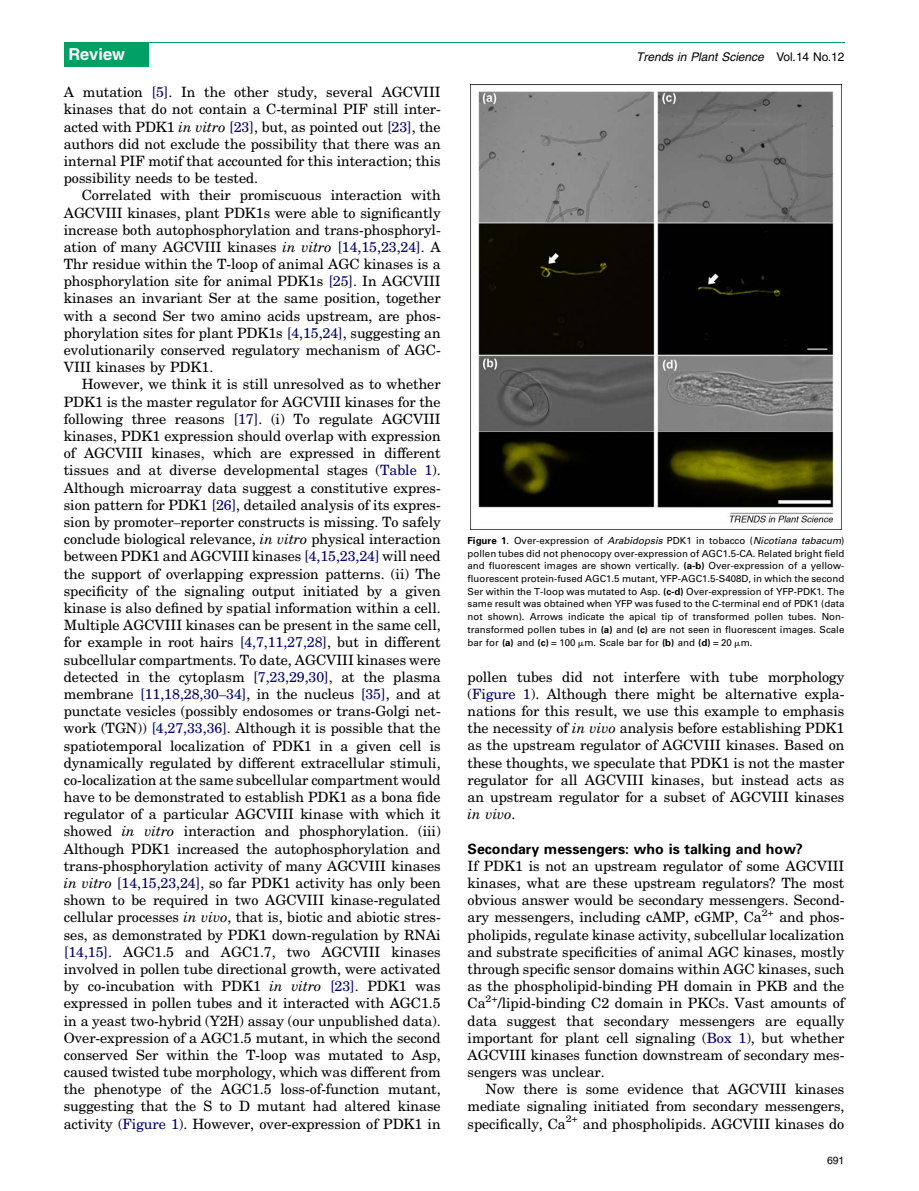
<style>
.page{position:relative;width:919px;height:1191px;background:#fff}
.page>*{position:absolute;margin:0;border:0;box-sizing:border-box;transform-origin:0 0}
.t1{font:16.5px "Adv P6 EC5";color:#fff}
.t2{font:14.25px/17.2px "Adv TT4 e 89 fb 21";color:#000;text-align:justify}
.t3{font:14.25px "Adv P8 CAA";color:#000}
.t4{font:14.25px "Adv T Tcb 1 ba 73 f.I";color:#000}
.t5{font:12px "Adv P6 ECA";color:#000}
.t6{font:10.5px "Adv P6 EC0";color:#000}
.t7{font:9.75px/12.8px "Adv PAC3 D";color:#000;text-align:justify}
.s1{font-family:"Adv P6 EC0"}
.s2{color:#006}
.s3{font-family:"Adv T Tcb 1 ba 73 f.I"}
.s4{font-family:"Adv P41153 C"}
.s5{font-family:"Adv P41153 C";color:#006}
.s6{font-family:"Adv P8 CAA"}
.s7{font-family:"Adv PAC3 E"}
.s8{font-family:"Adv P7 DA6"}
.s9{font-family:"Adv TT4 e 89 fb 21"}
</style>
<div class="page">
<img style="left:470px;top:84px;width:371px;height:445px">
<hr style="left:64px;top:42px;width:780px;height:1px;background:#009f64">
<div style="left:64px;top:43px;width:84px;height:24px;background:#009f64"></div>
<p class="t1" style="left:68px;top:48px;width:58px">Review</p>
<p class="t5" style="left:636px;top:52px;width:210px">Trends in Plant Science <span class="s1">Vol.14 No.12</span></p>
<p class="t2" style="left:64px;top:85px;width:378px">A mutation <span class="s2">[5]</span>. In the other study, several AGCVIII kinases that do not contain a C-terminal PIF still inter&shy;acted with PDK1 <span class="s3">in vitro</span> <span class="s2">[23]</span>, but, as pointed out <span class="s2">[23]</span>, the authors did not exclude the possibility that there was an internal PIF motif that accounted for this interaction; this possibility needs to be tested.</p>
<p class="t2" style="left:64px;top:188px;width:378px;text-indent:18px">Correlated with their promiscuous interaction with AGCVIII kinases, plant PDK1s were able to significantly increase both autophosphorylation and trans-phosphoryl&shy;ation of many AGCVIII kinases <span class="s3">in vitro</span> <span class="s2">[14,15,23,24]</span>. A Thr residue within the T-loop of animal AGC kinases is a phosphorylation site for animal PDK1s <span class="s2">[25]</span>. In AGCVIII kinases an invariant Ser at the same position, together with a second Ser two amino acids upstream, are phos&shy;phorylation sites for plant PDK1s <span class="s2">[4,15,24]</span>, suggesting an evolutionarily conserved regulatory mechanism of AGC-VIII kinases by PDK1.</p>
<p class="t2" style="left:64px;top:377px;width:378px;text-indent:18px">However, we think it is still unresolved as to whether PDK1 is the master regulator for AGCVIII kinases for the following three reasons <span class="s2">[17]</span>. (i) To regulate AGCVIII kinases, PDK1 expression should overlap with expression of AGCVIII kinases, which are expressed in different tissues and at diverse developmental stages (<span class="s2">Table 1</span>).<br>Although microarray data suggest a constitutive expres&shy;sion pattern for PDK1 <span class="s2">[26]</span>, detailed analysis of its expres&shy;sion by promoter<span class="s4">–</span>reporter constructs is missing. To safely conclude biological relevance, <span class="s3">in vitro</span> physical interaction between PDK1 and AGCVIII kinases <span class="s2">[4,15,23,24]</span> will need the support of overlapping expression patterns. (ii) The specificity of the signaling output initiated by a given kinase is also defined by spatial information within a cell.<br>Multiple AGCVIII kinases can be present in the same cell, for example in root hairs <span class="s2">[4,7,11,27,28]</span>, but in different subcellular compartments. To date, AGCVIII kinases were detected in the cytoplasm <span class="s2">[7,23,29,30]</span>, at the plasma membrane <span class="s2">[11,18,28,30</span><span class="s5">–</span><span class="s2">34]</span>, in the nucleus <span class="s2">[35]</span>, and at punctate vesicles (possibly endosomes or trans-Golgi net&shy;work (TGN)) <span class="s2">[4,27,33,36]</span>. Although it is possible that the spatiotemporal localization of PDK1 in a given cell is dynamically regulated by different extracellular stimuli, co-localization at the same subcellular compartment would have to be demonstrated to establish PDK1 as a bona fide regulator of a particular AGCVIII kinase with which it showed <span class="s3">in vitro</span> interaction and phosphorylation. (iii)<br>Although PDK1 increased the autophosphorylation and trans-phosphorylation activity of many AGCVIII kinases <span class="s3">in vitro</span> <span class="s2">[14,15,23,24]</span>, so far PDK1 activity has only been shown to be required in two AGCVIII kinase-regulated cellular processes <span class="s3">in vivo</span>, that is, biotic and abiotic stres&shy;ses, as demonstrated by PDK1 down-regulation by RNAi <span class="s2">[14,15]</span>. AGC1.5 and AGC1.7, two AGCVIII kinases involved in pollen tube directional growth, were activated by co-incubation with PDK1 <span class="s3">in vitro</span> <span class="s2">[23]</span>. PDK1 was expressed in pollen tubes and it interacted with AGC1.5 in a yeast two-hybrid (Y2H) assay (our unpublished data).<br>Over-expression of a AGC1.5 mutant, in which the second conserved Ser within the T-loop was mutated to Asp, caused twisted tube morphology, which was different from the phenotype of the AGC1.5 loss-of-function mutant, suggesting that the S to D mutant had altered kinase activity (<span class="s2">Figure 1</span>). However, over-expression of PDK1 in</p>
<p class="t7" style="left:467px;top:535px;width:378px"><span class="s6">Figure 1</span>. Over-expression of <span class="s7">Arabidopsis</span> PDK1 in tobacco (<span class="s7">Nicotiana tabacum</span>) pollen tubes did not phenocopy over-expression of AGC1.5-CA. Related bright field and fluorescent images are shown vertically. <span class="s6">(a-b)</span> Over-expression of a yellow&shy;fluorescent protein-fused AGC1.5 mutant, YFP-AGC1.5-S408D, in which the second Ser within the T-loop was mutated to Asp. <span class="s6">(c-d)</span> Over-expression of YFP-PDK1. The same result was obtained when YFP was fused to the C-terminal end of PDK1 (data not shown). Arrows indicate the apical tip of transformed pollen tubes. Non&shy;transformed pollen tubes in <span class="s6">(a)</span> and <span class="s6">(c)</span> are not seen in fluorescent images. Scale bar for <span class="s6">(a)</span> and <span class="s6">(c)</span> = 100 <span class="s8">m</span>m. Scale bar for <span class="s6">(b)</span> and <span class="s6">(d)</span> = 20 <span class="s8">m</span>m.</p>
<p class="t2" style="left:467px;top:669px;width:378px">pollen tubes did not interfere with tube morphology (<span class="s2">Figure 1</span>). Although there might be alternative expla&shy;nations for this result, we use this example to emphasis the necessity of <span class="s3">in vivo</span> analysis before establishing PDK1 as the upstream regulator of AGCVIII kinases. Based on these thoughts, we speculate that PDK1 is not the master regulator for all AGCVIII kinases, but instead acts as an upstream regulator for a subset of AGCVIII kinases</p>
<p class="t4" style="left:467px;top:808px;width:49px">in vivo<span class="s9">.</span></p>
<p class="t3" style="left:467px;top:843px;width:337px">Secondary messengers: who is talking and how?</p>
<p class="t2" style="left:467px;top:858px;width:378px">If PDK1 is not an upstream regulator of some AGCVIII kinases, what are these upstream regulators? The most obvious answer would be secondary messengers. Second&shy;ary messengers, including cAMP, cGMP, Ca<sup>2+</sup> and phos&shy;pholipids, regulate kinase activity, subcellular localization and substrate specificities of animal AGC kinases, mostly through specific sensor domains within AGC kinases, such as the phospholipid-binding PH domain in PKB and the Ca<sup>2+</sup>/lipid-binding C2 domain in PKCs. Vast amounts of data suggest that secondary messengers are equally important for plant cell signaling (<span class="s2">Box 1</span>), but whether AGCVIII kinases function downstream of secondary mes&shy;sengers was unclear.</p>
<p class="t2" style="left:467px;top:1082px;width:378px;text-indent:18px">Now there is some evidence that AGCVIII kinases mediate signaling initiated from secondary messengers, specifically, Ca<sup>2+</sup> and phospholipids. AGCVIII kinases do</p>
<p class="t6" style="left:826px;top:1156px;width:19px">691</p>
</div>
